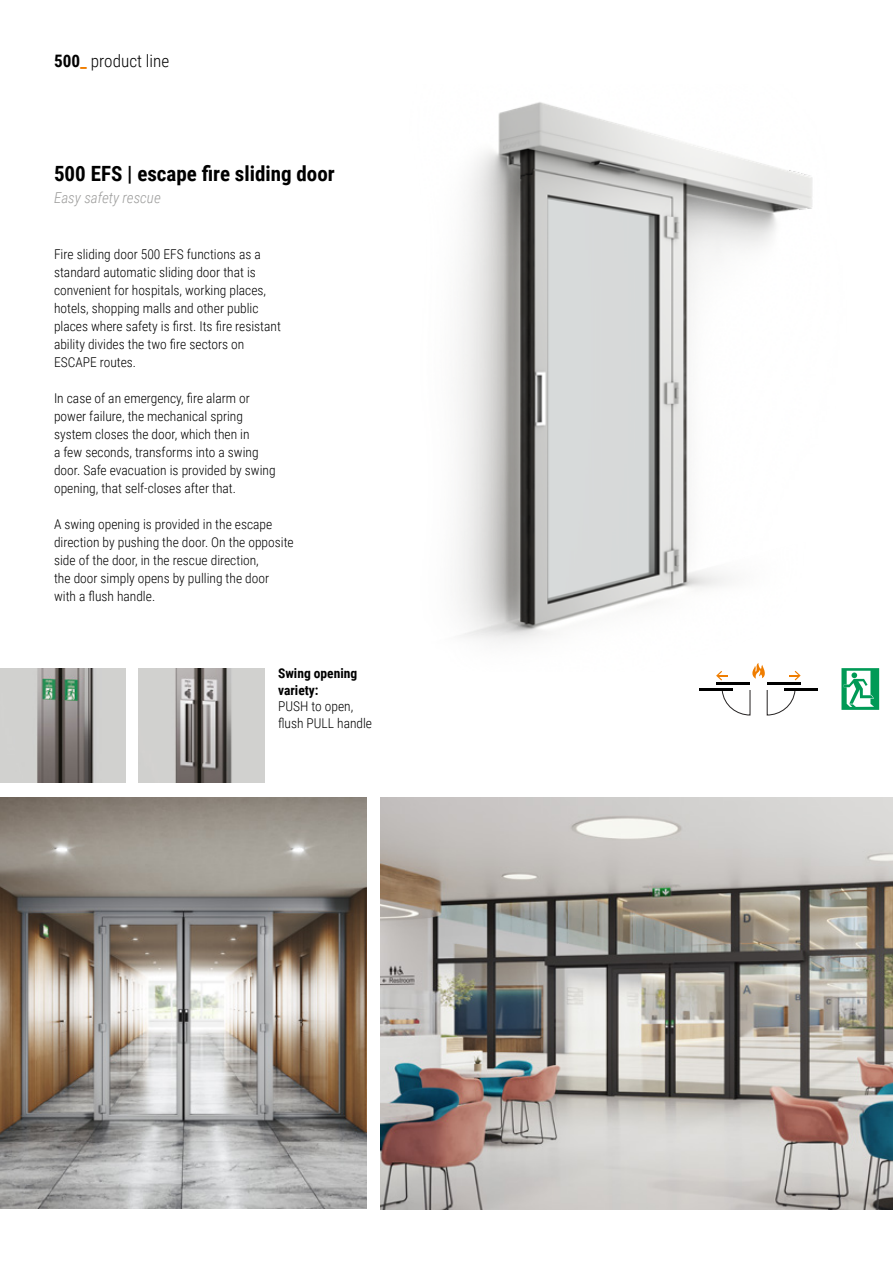
<style>
.page{position:relative;width:893px;height:1263px;background:#fff}
.page>*{position:absolute;margin:0;border:0;box-sizing:border-box;transform-origin:0 0}
.t1{font:700 21px "Roboto Condensed";color:#000}
.t2{font:300 17.1px "Roboto Condensed";color:#000}
.t3{font:italic 300 15px "Roboto Condensed";color:#9d9d9c}
.t4{font:300 13.5px/18px "Roboto Condensed";color:#000}
.t5{font:700 13.5px/16.5px "Roboto Condensed";color:#000}
.s1{font-weight:700}
.s2{font-weight:700;color:#ef7d00}
</style>
<div class="page">
<img style="left:381px;top:797px;width:512px;height:412px">
<img style="left:0;top:797px;width:367px;height:412px">
<img style="left:458px;top:102px;width:422px;height:569px">
<svg style="left:767px;top:690px;width:28px;height:25px"></svg>
<svg style="left:722px;top:690px;width:28px;height:25px"></svg>
<hr style="left:767px;top:682px;width:34px;height:3px;background:#000">
<hr style="left:784px;top:688px;width:34px;height:2px;background:#000">
<hr style="left:716px;top:682px;width:34px;height:3px;background:#000">
<hr style="left:699px;top:688px;width:34px;height:2px;background:#000">
<svg style="left:789px;top:671px;width:12px;height:9px"></svg>
<svg style="left:716px;top:671px;width:11px;height:9px"></svg>
<svg style="left:752px;top:663px;width:13px;height:16px"></svg>
<svg style="left:841px;top:668px;width:38px;height:42px"></svg>
<img style="left:0;top:668px;width:125px;height:115px">
<img style="left:139px;top:668px;width:125px;height:115px">
<p class="t2" style="left:54px;top:49px;width:117px"><span class="s1">500</span><span class="s2">_</span> product line</p>
<h1 class="t1" style="left:54px;top:159px;width:282px">500 EFS | escape fire sliding door</h1>
<p class="t3" style="left:54px;top:188px;width:108px">Easy safety rescue</p>
<p class="t4" style="left:54px;top:244px;width:228px">Fire sliding door 500 EFS functions as a standard automatic sliding door that is convenient for hospitals, working places, hotels, shopping malls and other public places where safety is first. Its fire resistant ability divides the two fire sectors on ESCAPE routes.</p>
<p class="t4" style="left:54px;top:388px;width:223px">In case of an emergency, fire alarm or power failure, the mechanical spring system closes the door, which then in<br>a few seconds, transforms into a swing door. Safe evacuation is provided by swing opening, that self-closes after that.</p>
<p class="t4" style="left:54px;top:514px;width:241px">A swing opening is provided in the escape direction by pushing the door. On the opposite side of the door, in the rescue direction,<br>the door simply opens by pulling the door with a flush handle.</p>
<p class="t5" style="left:278px;top:665px;width:81px">Swing opening variety:</p>
<p class="t4" style="left:278px;top:698px;width:96px;line-height:16.5px">PUSH to open, flush PULL handle</p>
</div>
